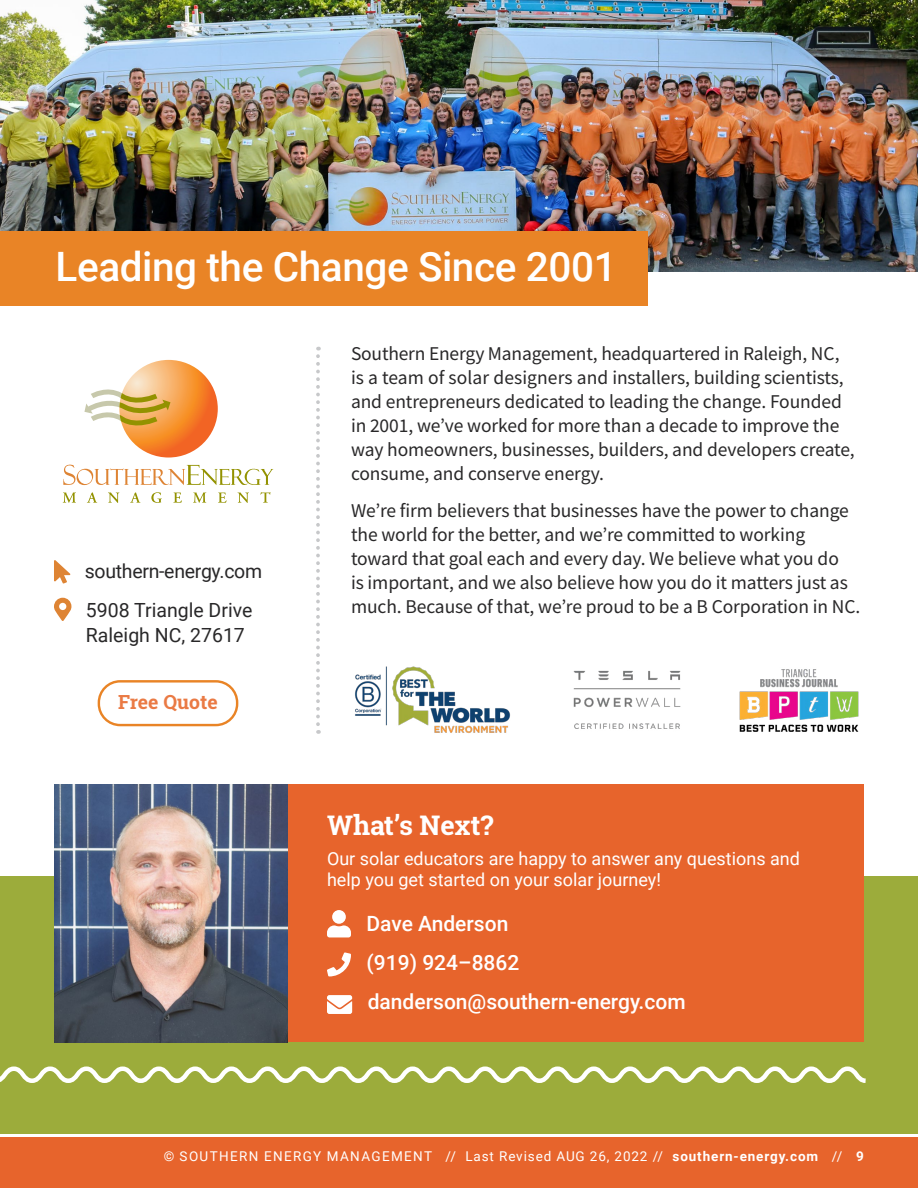
<style>
.page{position:relative;width:918px;height:1188px;background:#fff}
.page>*{position:absolute;margin:0;border:0;box-sizing:border-box;transform-origin:0 0}
.t1{font:500 40.5px "Roboto";letter-spacing:-.01em;color:#fff}
.t2{font:700 27px "Roboto Slab";color:#fff}
.t3{font:500 21px/39px "Roboto";color:#fff}
.t4{font:19.5px/24px "Source Sans Pro";letter-spacing:-.005em;color:#292829}
.t5{font:19.5px/39px "Roboto";color:#292829}
.t6{font:700 19.5px "Roboto Slab";color:#ea7a44}
.t7{font:18px/21px "Roboto";color:#fff}
.t8{font:13.5px "Roboto";letter-spacing:.1em;color:#fff}
.s1{font-weight:700}
</style>
<div class="page">
<div style="left:0;top:1137px;width:918px;height:51px;background:#e7642c"></div>
<img style="left:0;top:0;width:918px;height:272px">
<div style="left:0;top:231px;width:648px;height:75px;background:#e98426"></div>
<svg style="left:119px;top:360px;width:99px;height:98px;background:#f59043"></svg>
<svg style="left:84px;top:385px;width:87px;height:46px"></svg>
<svg style="left:108px;top:493px;width:11px;height:10px"></svg>
<svg style="left:63px;top:493px;width:13px;height:10px"></svg>
<svg style="left:130px;top:492px;width:10px;height:11px"></svg>
<svg style="left:87px;top:492px;width:10px;height:11px"></svg>
<svg style="left:218px;top:493px;width:9px;height:10px"></svg>
<svg style="left:238px;top:493px;width:11px;height:10px"></svg>
<svg style="left:260px;top:492px;width:10px;height:11px"></svg>
<svg style="left:151px;top:492px;width:11px;height:11px"></svg>
<svg style="left:173px;top:493px;width:9px;height:10px"></svg>
<svg style="left:193px;top:493px;width:13px;height:10px"></svg>
<svg style="left:63px;top:464px;width:210px;height:21px"></svg>
<svg style="left:54px;top:560px;width:17px;height:24px"></svg>
<svg style="left:54px;top:598px;width:17px;height:23px"></svg>
<svg style="left:316px;top:356px;width:4px;height:378px"></svg>
<img style="left:355px;top:666px;width:155px;height:67px">
<img style="left:573px;top:670px;width:108px;height:59px">
<img style="left:739px;top:669px;width:120px;height:63px">
<div style="left:0;top:876px;width:918px;height:257px;background:#9cac3b"></div>
<svg style="left:0;top:1066px;width:866px;height:17px"></svg>
<img style="left:54px;top:784px;width:234px;height:258px">
<div style="left:288px;top:784px;width:576px;height:258px;background:#e7642c"></div>
<svg style="left:327px;top:910px;width:24px;height:27px"></svg>
<svg style="left:327px;top:952px;width:24px;height:24px"></svg>
<svg style="left:327px;top:995px;width:25px;height:19px"></svg>
<div style="left:98px;top:680px;width:140px;height:46px;border:2px solid #e98426;border-radius:21px"></div>
<h1 class="t1" style="left:56px;top:238px;width:563px">Leading the Change Since 2001</h1>
<p class="t5" style="left:85px;top:550px;width:179px">southern-energy.com<br>5908 Triangle Drive</p>
<p class="t5" style="left:86px;top:615px;width:161px">Raleigh NC, 27617</p>
<p class="t6" style="left:118px;top:689px;width:101px">Free Quote</p>
<p class="t4" style="left:351px;top:341px;width:505px">Southern Energy Management, headquartered in Raleigh, NC, is a team of solar designers and installers, building scientists, and entrepreneurs dedicated to leading the change. Founded in 2001, we’ve worked for more than a decade to improve the way homeowners, businesses, builders, and developers create, consume, and conserve energy.</p>
<p class="t4" style="left:351px;top:499px;width:511px">We’re firm believers that businesses have the power to change the world for the better, and we’re committed to working toward that goal each and every day. We believe what you do<br>is important, and we also believe how you do it matters just as much. Because of that, we’re proud to be a B Corporation in NC.</p>
<h2 class="t2" style="left:327px;top:807px;width:168px">What’s Next?</h2>
<p class="t7" style="left:327px;top:848px;width:475px">Our solar educators are happy to answer any questions and help you get started on your solar journey!</p>
<p class="t3" style="left:367px;top:904px;width:321px">Dave Anderson<br>(919) 924–8862 danderson@southern-energy.com</p>
<p class="t8" style="left:164px;top:1147px;width:702px">© SOUTHERN ENERGY MANAGEMENT // Last Revised AUG 26, 2022 // <span class="s1">southern-energy.com</span> // <span class="s1">9</span></p>
</div>
